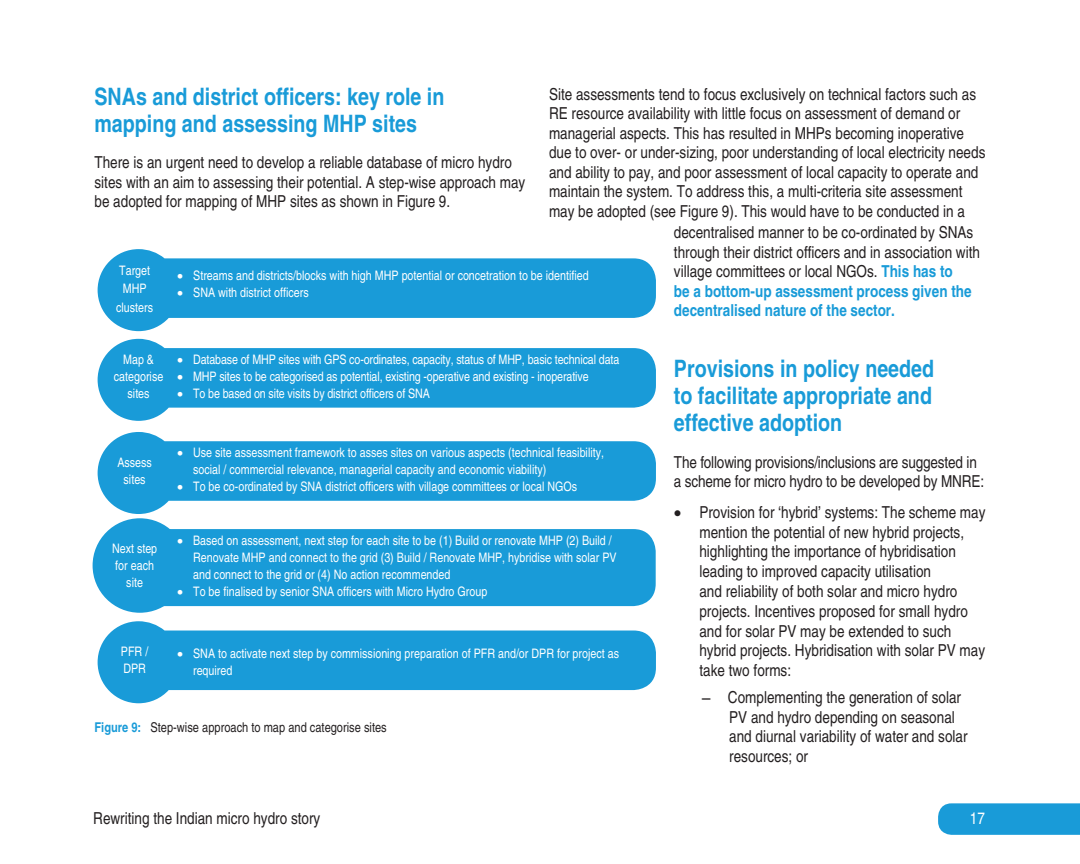
<style>
.page{position:relative;width:1080px;height:864px;background:#fff}
.page>*{position:absolute;margin:0;border:0;box-sizing:border-box;transform-origin:0 0}
.t1{font:700 24px/27px "Helvetica Narrow OTF";color:#199bd8}
.t2{font:16.5px/19.5px "Helvetica Narrow OTF";color:#231f20}
.t3{font:16.5px "Helvetica Narrow OTF";color:#fff}
.t4{font:13.5px "Helvetica Narrow OTF";color:#231f20}
.t5{font:13.05px/16.8px "Helvetica Narrow OTF";color:#fff;text-align:center}
.s1{font-weight:700;color:#199bd8}
.s2{font-family:"Gill Sans"}
</style>
<div class="page">
<svg style="left:938px;top:803px;width:142px;height:32px;background:#209ed9"></svg>
<div style="left:93px;top:518px;width:94px;height:95px;background:#199bd8;border-radius:50%"></div>
<div style="left:165px;top:529px;width:491px;height:77px;background:#199bd8"></div>
<svg style="left:98px;top:249px;width:558px;height:82px;fill:#199bd8"></svg>
<svg style="left:98px;top:339px;width:558px;height:82px;fill:#199bd8"></svg>
<svg style="left:98px;top:432px;width:558px;height:82px;fill:#199bd8"></svg>
<svg style="left:98px;top:621px;width:558px;height:82px;fill:#199bd8"></svg>
<h1 class="t1" style="left:94px;top:83px;width:351px">SNAs and district officers: key role in mapping and assessing MHP sites</h1>
<p class="t2" style="left:94px;top:153px;width:432px">There is an urgent need to develop a reliable database of micro hydro sites with an aim to assessing their potential. A step-wise approach may be adopted for mapping of MHP sites as shown in Figure 9.</p>
<p class="t2" style="left:549px;top:84px;width:438px">Site assessments tend to focus exclusively on technical factors such as RE resource availability with little focus on assessment of demand or managerial aspects. This has resulted in MHPs becoming inoperative due to over- or under-sizing, poor understanding of local electricity needs and ability to pay, and poor assessment of local capacity to operate and maintain the system. To address this, a multi-criteria site assessment may be adopted (see Figure 9). This would have to be conducted in a</p>
<p class="t2" style="left:674px;top:222px;width:308px">decentralised manner to be co-ordinated by SNAs through their district officers and in association with village committees or local NGOs. <span class="s1">This has to<br>be a bottom-up assessment process given the decentralised nature of the sector.</span></p>
<p class="t5" style="left:116px;top:261px;width:38px;line-height:18.6px">Target<br>MHP clusters</p>
<p class="t5" style="left:177px;top:267px;width:413px">• Streams and districts/blocks with high MHP potential or concetration to be identified</p>
<p class="t5" style="left:177px;top:284px;width:133px">• SNA with district officers</p>
<p class="t5" style="left:114px;top:351px;width:51px">Map &amp; categorise sites</p>
<p class="t5" style="left:177px;top:351px;width:444px">• Database of MHP sites with GPS co-ordinates, capacity, status of MHP, basic technical data</p>
<p class="t5" style="left:177px;top:368px;width:413px">• MHP sites to be categorised as potential, existing -operative and existing - inoperative</p>
<p class="t5" style="left:177px;top:385px;width:254px">• To be based on site visits by district officers of SNA</p>
<p class="t5" style="left:117px;top:454px;width:36px">Assess sites</p>
<p class="t5" style="left:112px;top:540px;width:47px">Next step for each site</p>
<p class="t5" style="left:193px;top:444px;width:412px;text-align:left;text-indent:-16px">• Use site assessment framework to asses sites on various aspects (technical feasibility, social / commercial relevance, managerial capacity and economic viability)</p>
<p class="t5" style="left:177px;top:478px;width:402px">• To be co-ordinated by SNA district officers with village committees or local NGOs</p>
<p class="t5" style="left:193px;top:532px;width:425px;text-align:left;text-indent:-16px">• Based on assessment, next step for each site to be (1) Build or renovate MHP (2) Build /<br>Renovate MHP and connect to the grid (3) Build / Renovate MHP, hybridise with solar PV and connect to the grid or (4) No action recommended</p>
<p class="t5" style="left:177px;top:583px;width:312px">• To be finalised by senior SNA officers with Micro Hydro Group</p>
<p class="t5" style="left:121px;top:643px;width:29px;text-align:left">PFR /<br>DPR</p>
<p class="t5" style="left:193px;top:645px;width:427px;text-align:left;text-indent:-16px">• SNA to activate next step by commissioning preparation of PFR and/or DPR for project as required</p>
<p class="t4" style="left:95px;top:719px;width:294px"><span class="s1">Figure 9:</span> Step-wise approach to map and categorise sites</p>
<h1 class="t1" style="left:674px;top:355px;width:262px;text-align:justify">Provisions in policy needed to facilitate appropriate and effective adoption</h1>
<p class="t2" style="left:674px;top:452px;width:312px">The following provisions/inclusions are suggested in a scheme for micro hydro to be developed by MNRE:</p>
<p class="t2" style="left:699px;top:502px;width:288px;text-indent:-26px">• Provision for ‘hybrid’ systems: The scheme may mention the potential of new hybrid projects, highlighting the importance of hybridisation leading to improved capacity utilisation<br>and reliability of both solar and micro hydro projects. Incentives proposed for small hydro and for solar PV may be extended to such hybrid projects. Hybridisation with solar PV may take two forms:</p>
<p class="t2" style="left:729px;top:687px;width:240px;text-indent:-27px"><span class="s2">–</span> Complementing the generation of solar<br>PV and hydro depending on seasonal and diurnal variability of water and solar resources; or</p>
<p class="t2" style="left:93px;top:809px;width:229px">Rewriting the Indian micro hydro story</p>
<p class="t3" style="left:970px;top:809px;width:17px">17</p>
</div>
